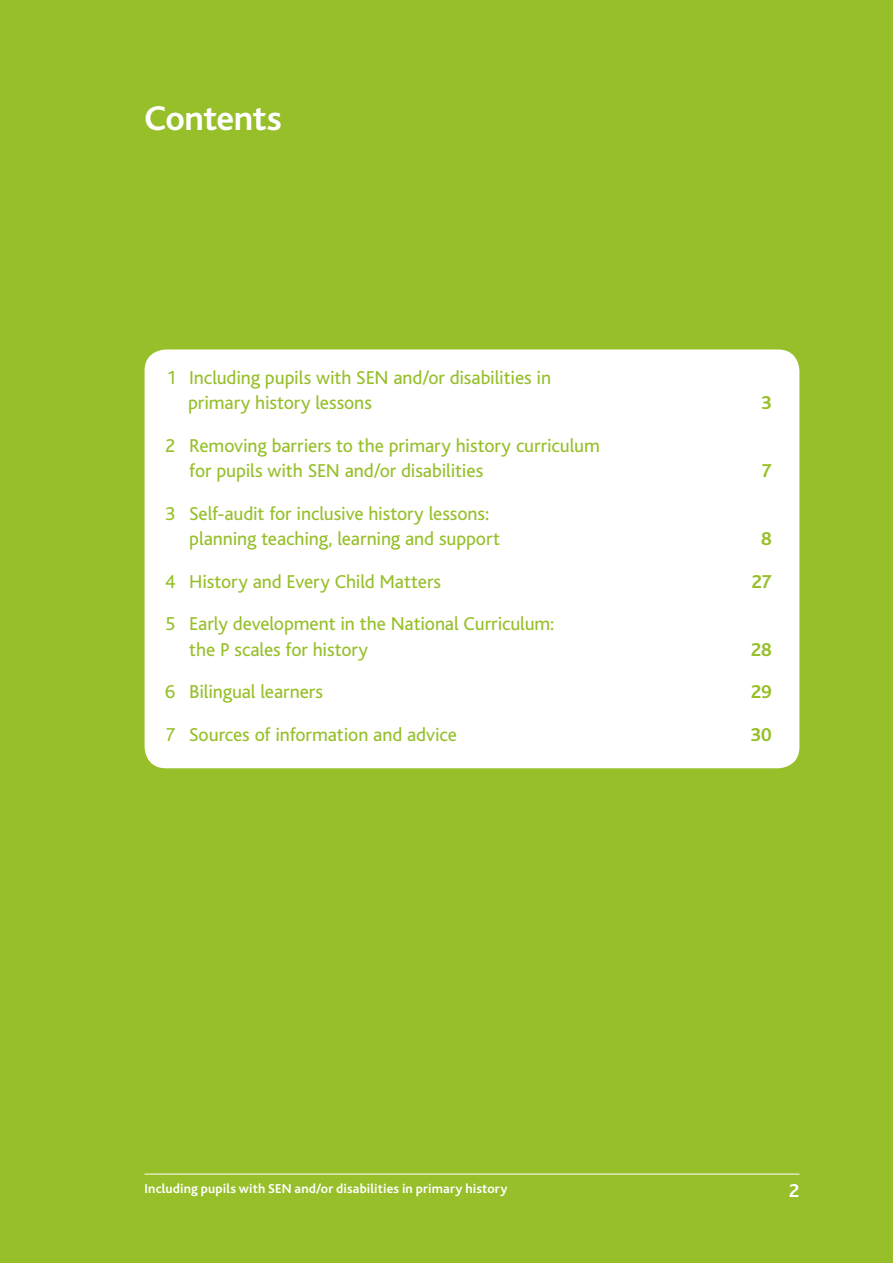
<style>
.page{position:relative;width:893px;height:1263px;background:#96bf29}
.page>*{position:absolute;margin:0;border:0;box-sizing:border-box;transform-origin:0 0}
.Main_Headings_WHIT{font:700 36px "Bliss";letter-spacing:-.015em;color:#fff}
._03__Sub_heads_1{font:19.5px/25.5px "Bliss";letter-spacing:-.005em;color:#96bf29}
._03__Sub_heads_1-2{font:700 19.5px "Bliss";letter-spacing:-.005em;color:#96bf29}
.t1{font:700 19.5px "Bliss";color:#fff}
.t2{font:700 13.5px "Bliss";letter-spacing:.01em;color:#fff}
</style>
<div class="page">
<hr style="left:145px;top:1174px;width:654px;height:1px;background:#fff">
<div style="left:145px;top:349px;width:654px;height:419px;background:#fff;border-radius:21px"></div>
<p class="Main_Headings_WHIT" style="left:145px;top:99px;width:139px">Contents</p>
<p class="_03__Sub_heads_1" style="left:188px;top:365px;width:365px;text-indent:-22px">1 Including pupils with SEN and/or disabilities in primary history lessons</p>
<p class="_03__Sub_heads_1" style="left:189px;top:433px;width:412px;text-indent:-24px">2 Removing barriers to the primary history curriculum for pupils with SEN and/or disabilities</p>
<p class="_03__Sub_heads_1" style="left:189px;top:501px;width:312px;text-indent:-24px">3 Self-audit for inclusive history lessons: planning teaching, learning and support</p>
<p class="_03__Sub_heads_1-2" style="left:761px;top:392px;width:12px">3</p>
<p class="_03__Sub_heads_1-2" style="left:761px;top:460px;width:12px">7</p>
<p class="_03__Sub_heads_1-2" style="left:761px;top:528px;width:12px">8</p>
<p class="_03__Sub_heads_1" style="left:165px;top:569px;width:277px">4 History and Every Child Matters</p>
<p class="_03__Sub_heads_1-2" style="left:751px;top:571px;width:22px">27</p>
<p class="_03__Sub_heads_1" style="left:189px;top:611px;width:367px;text-indent:-24px">5 Early development in the National Curriculum: the P scales for history</p>
<p class="_03__Sub_heads_1-2" style="left:751px;top:639px;width:23px">28</p>
<p class="_03__Sub_heads_1" style="left:165px;top:679px;width:159px">6 Bilingual learners</p>
<p class="_03__Sub_heads_1-2" style="left:751px;top:681px;width:23px">29</p>
<p class="_03__Sub_heads_1" style="left:165px;top:722px;width:293px">7 Sources of information and advice</p>
<p class="_03__Sub_heads_1-2" style="left:750px;top:724px;width:23px">30</p>
<p class="t2" style="left:145px;top:1181px;width:364px">Including pupils with SEN and/or disabilities in primary history</p>
<p class="t1" style="left:789px;top:1180px;width:12px">2</p>
</div>
